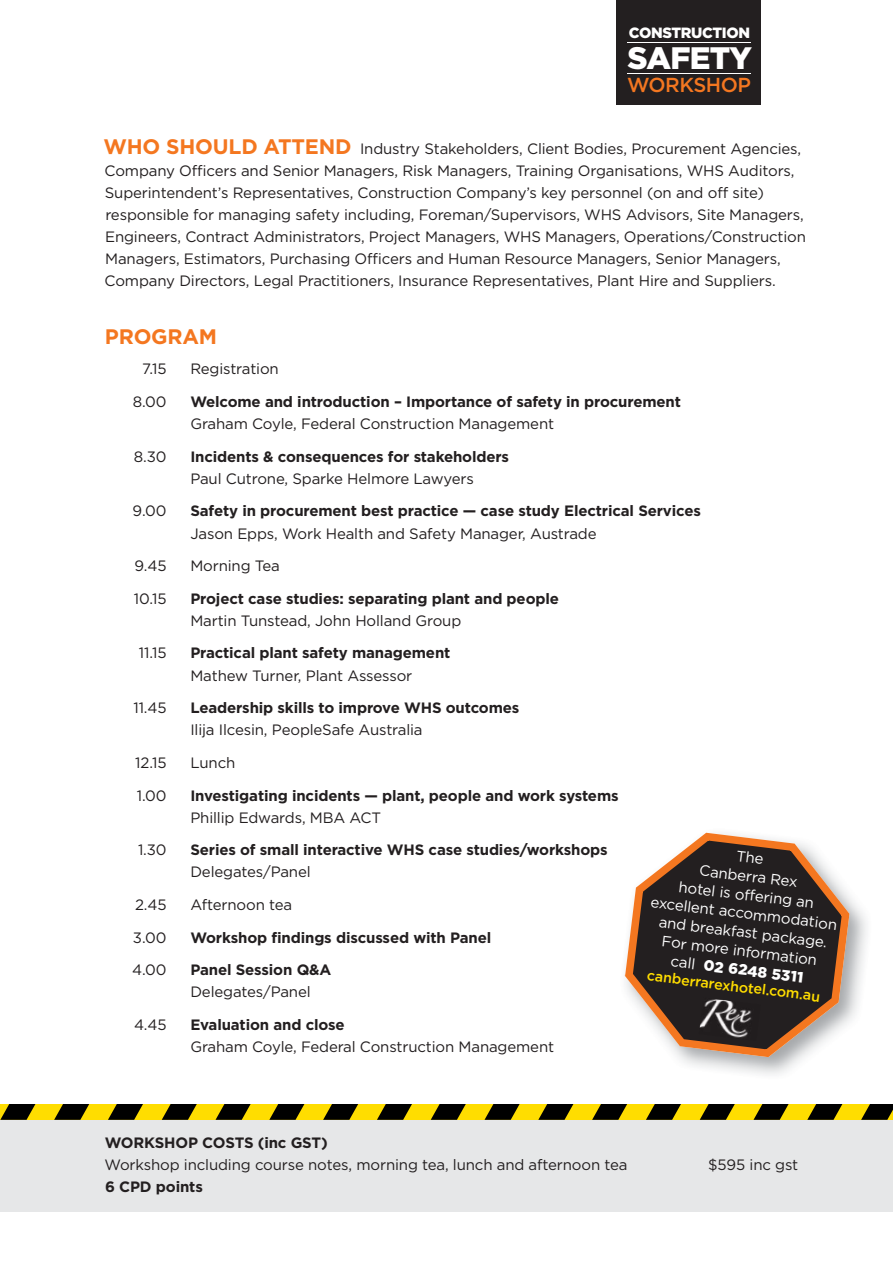
<style>
.page{position:relative;width:893px;height:1263px;background:#fff}
.page>*{position:absolute;margin:0;border:0;box-sizing:border-box;transform-origin:0 0}
.t1{font:900 31.05px "Gotham";letter-spacing:-.025em;color:#fff}
.t2{font:700 21px "Gotham";letter-spacing:-.01em;color:#f47720}
.t3{font:500 20.25px "Gotham";letter-spacing:-.025em;color:#f47720}
.t4{font:15px/22px "Gotham";letter-spacing:-.01em;color:#231f20}
.t5{font:700 15px "Gotham";letter-spacing:-.01em;color:#231f20}
.t6{font:15px/18.8px "Gotham";color:#fff;text-align:center}
.t7{font:900 14.85px "Gotham";letter-spacing:-.025em;color:#fff}
.t8{font:500 14.25px "Gotham";color:#fd0}
.s1{font-weight:700;font-size:21px;color:#f47720}
.s2{font-weight:900}
</style>
<div class="page">
<div style="left:0;top:1120px;width:893px;height:92px;background:#e6e7e8"></div>
<div style="left:0;top:1104px;width:893px;height:16px;background:#fd0"></div>
<svg style="left:0;top:1104px;width:36px;height:16px"></svg>
<svg style="left:54px;top:1104px;width:36px;height:16px"></svg>
<svg style="left:108px;top:1104px;width:35px;height:16px"></svg>
<svg style="left:162px;top:1104px;width:35px;height:16px"></svg>
<svg style="left:216px;top:1104px;width:35px;height:16px"></svg>
<svg style="left:269px;top:1104px;width:36px;height:16px"></svg>
<svg style="left:323px;top:1104px;width:36px;height:16px"></svg>
<svg style="left:377px;top:1104px;width:35px;height:16px"></svg>
<svg style="left:431px;top:1104px;width:35px;height:16px"></svg>
<svg style="left:484px;top:1104px;width:36px;height:16px"></svg>
<svg style="left:538px;top:1104px;width:36px;height:16px"></svg>
<svg style="left:592px;top:1104px;width:35px;height:16px"></svg>
<svg style="left:646px;top:1104px;width:35px;height:16px"></svg>
<svg style="left:700px;top:1104px;width:35px;height:16px"></svg>
<svg style="left:753px;top:1104px;width:36px;height:16px"></svg>
<svg style="left:807px;top:1104px;width:36px;height:16px"></svg>
<svg style="left:861px;top:1104px;width:32px;height:16px"></svg>
<div style="left:617px;top:0;width:144px;height:105px;background:#231f20"></div>
<hr style="left:627px;top:42px;width:123px;height:1px;background:#fff">
<hr style="left:627px;top:74px;width:123px;height:1px;background:#fff">
<svg style="left:625px;top:833px;width:224px;height:224px;fill:#231f20"></svg>
<img style="left:699px;top:997px;width:62px;height:44px">
<p class="t7" style="left:629px;top:27px;width:123px">CONSTRUCTION</p>
<h1 class="t1" style="left:627px;top:47px;width:126px">SAFETY</h1>
<h3 class="t3" style="left:627px;top:77px;width:125px">WORKSHOP</h3>
<p class="t4" style="left:103px;top:139px;width:704px"><span class="s1">WHO SHOULD ATTEND</span> Industry Stakeholders, Client Bodies, Procurement Agencies, Company Officers and Senior Managers, Risk Managers, Training Organisations, WHS Auditors, Superintendent’s Representatives, Construction Company’s key personnel (on and off site) responsible for managing safety including, Foreman/Supervisors, WHS Advisors, Site Managers, Engineers, Contract Administrators, Project Managers, WHS Managers, Operations/Construction Managers, Estimators, Purchasing Officers and Human Resource Managers, Senior Managers, Company Directors, Legal Practitioners, Insurance Representatives, Plant Hire and Suppliers.</p>
<h2 class="t2" style="left:105px;top:329px;width:114px">PROGRAM</h2>
<p class="t4" style="left:142px;top:359px;width:26px">7.15</p>
<p class="t4" style="left:190px;top:359px;width:90px">Registration</p>
<p class="t4" style="left:133px;top:392px;width:35px">8.00</p>
<p class="t5" style="left:190px;top:396px;width:492px">Welcome and introduction – Importance of safety in procurement</p>
<p class="t4" style="left:190px;top:414px;width:365px">Graham Coyle, Federal Construction Management</p>
<p class="t4" style="left:134px;top:446px;width:34px">8.30</p>
<p class="t5" style="left:190px;top:451px;width:320px">Incidents &amp; consequences for stakeholders</p>
<p class="t4" style="left:190px;top:468px;width:285px">Paul Cutrone, Sparke Helmore Lawyers</p>
<p class="t4" style="left:133px;top:501px;width:35px">9.00</p>
<p class="t5" style="left:190px;top:505px;width:512px">Safety in procurement best practice — case study Electrical Services</p>
<p class="t4" style="left:190px;top:523px;width:408px">Jason Epps, Work Health and Safety Manager, Austrade</p>
<p class="t4" style="left:135px;top:556px;width:34px">9.45</p>
<p class="t4" style="left:190px;top:556px;width:91px">Morning Tea</p>
<p class="t4" style="left:134px;top:588px;width:34px">10.15</p>
<p class="t5" style="left:190px;top:593px;width:370px">Project case studies: separating plant and people</p>
<p class="t4" style="left:190px;top:610px;width:272px">Martin Tunstead, John Holland Group</p>
<p class="t4" style="left:139px;top:643px;width:29px">11.15</p>
<p class="t5" style="left:190px;top:647px;width:261px">Practical plant safety management</p>
<p class="t4" style="left:190px;top:665px;width:223px">Mathew Turner, Plant Assessor</p>
<p class="t4" style="left:133px;top:698px;width:35px">11.45</p>
<p class="t5" style="left:190px;top:702px;width:330px">Leadership skills to improve WHS outcomes</p>
<p class="t4" style="left:190px;top:720px;width:234px">Ilija Ilcesin, PeopleSafe Australia</p>
<p class="t4" style="left:135px;top:752px;width:33px">12.15</p>
<p class="t4" style="left:190px;top:752px;width:46px">Lunch</p>
<p class="t4" style="left:137px;top:785px;width:31px">1.00</p>
<p class="t5" style="left:190px;top:789px;width:430px">Investigating incidents — plant, people and work systems</p>
<p class="t4" style="left:190px;top:807px;width:192px">Phillip Edwards, MBA ACT</p>
<p class="t4" style="left:138px;top:840px;width:30px">1.30</p>
<p class="t5" style="left:190px;top:844px;width:419px">Series of small interactive WHS case studies/workshops</p>
<p class="t4" style="left:190px;top:862px;width:122px">Delegates/Panel</p>
<p class="t4" style="left:135px;top:894px;width:33px">2.45</p>
<p class="t4" style="left:190px;top:894px;width:103px">Afternoon tea</p>
<p class="t4" style="left:133px;top:927px;width:35px">3.00</p>
<p class="t5" style="left:190px;top:931px;width:302px">Workshop findings discussed with Panel</p>
<p class="t4" style="left:132px;top:960px;width:36px">4.00</p>
<p class="t5" style="left:190px;top:964px;width:142px">Panel Session Q&amp;A</p>
<p class="t4" style="left:190px;top:982px;width:122px">Delegates/Panel</p>
<p class="t4" style="left:134px;top:1014px;width:34px">4.45</p>
<p class="t5" style="left:190px;top:1019px;width:156px">Evaluation and close</p>
<p class="t4" style="left:190px;top:1036px;width:365px">Graham Coyle, Federal Construction Management</p>
<p class="t6" style="left:659px;top:838px;width:189px;rotate:7deg">The<br>Canberra Rex<br>hotel is offering an excellent accommodation and breakfast package.<br>For more information<br>call <span class="s2">02 6248 5311</span></p>
<p class="t8" style="left:648px;top:970px;width:176px;rotate:7deg">canberrarexhotel.com.au</p>
<p class="t5" style="left:105px;top:1137px;width:225px">WORKSHOP COSTS (inc GST)</p>
<p class="t4" style="left:105px;top:1154px;width:524px">Workshop including course notes, morning tea, lunch and afternoon tea</p>
<p class="t4" style="left:708px;top:1154px;width:92px">$595 inc gst</p>
<p class="t5" style="left:105px;top:1181px;width:99px">6 CPD points</p>
</div>
